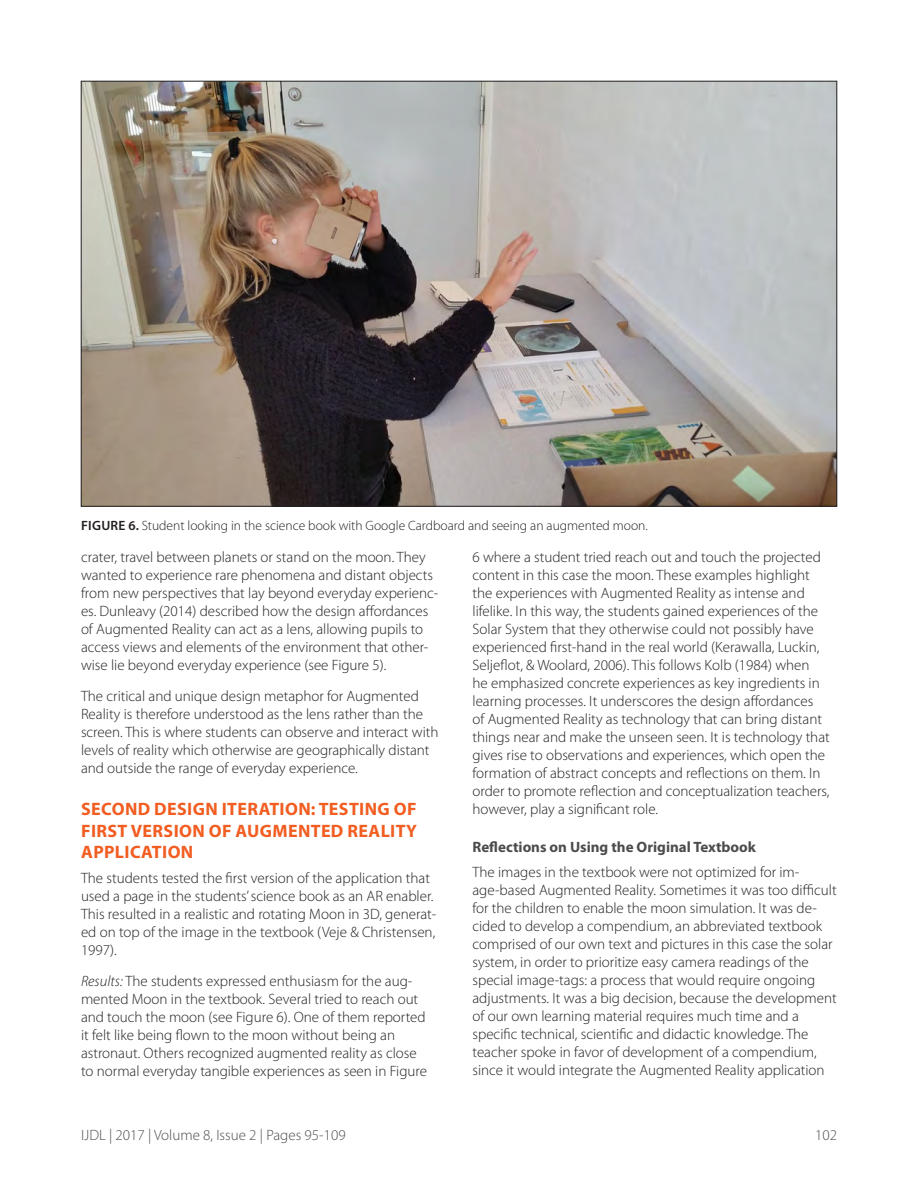
<style>
.page{position:relative;width:918px;height:1188px;background:#fff}
.page>*{position:absolute;margin:0;border:0;box-sizing:border-box;transform-origin:0 0}
.t1{font:700 18px/21.6px "Myriad Pro";letter-spacing:.02em;color:#f25d21;text-align:justify}
.Running_Text{font:300 15px/18px "Myriad Pro";color:#231f20}
.t2{font:300 15px "Myriad Pro";color:#4b4c4d}
.t3{font:700 15px "Myriad Pro";color:#4b4c4d}
.t4{font:300 13.5px "Myriad Pro";color:#231f20}
.s1{font-weight:600}
.s2{font-style:italic}
</style>
<div class="page">
<img style="left:83px;top:83px;width:752px;height:421px">
<p class="t4" style="left:81px;top:518px;width:568px"><span class="s1">FIGURE 6.</span> Student looking in the science book with Google Cardboard and seeing an augmented moon.</p>
<p class="Running_Text" style="left:81px;top:548px;width:359px">crater, travel between planets or stand on the moon. They wanted to experience rare phenomena and distant objects from new perspectives that lay beyond everyday experienc&shy;es. Dunleavy (2014) described how the design affordances of Augmented Reality can act as a lens, allowing pupils to access views and elements of the environment that other&shy;wise lie beyond everyday experience (see Figure 5).</p>
<p class="Running_Text" style="left:81px;top:687px;width:359px">The critical and unique design metaphor for Augmented Reality is therefore understood as the lens rather than the screen. This is where students can observe and interact with levels of reality which otherwise are geographically distant and outside the range of everyday experience.</p>
<p class="t1" style="left:81px;top:798px;width:337px">SECOND DESIGN ITERATION: TESTING OF FIRST VERSION OF AUGMENTED REALITY APPLICATION</p>
<p class="Running_Text" style="left:81px;top:869px;width:357px">The students tested the first version of the application that used a page in the students’ science book as an AR enabler.<br>This resulted in a realistic and rotating Moon in 3D, generat&shy;ed on top of the image in the textbook (Veje &amp; Christensen, 1997).</p>
<p class="Running_Text" style="left:81px;top:973px;width:347px"><span class="s2">Results:</span> The students expressed enthusiasm for the aug&shy;mented Moon in the textbook. Several tried to reach out and touch the moon (see Figure 6). One of them reported it felt like being flown to the moon without being an astronaut. Others recognized augmented reality as close to normal everyday tangible experiences as seen in Figure</p>
<p class="Running_Text" style="left:472px;top:548px;width:359px">6 where a student tried reach out and touch the projected content in this case the moon. These examples highlight the experiences with Augmented Reality as intense and lifelike. In this way, the students gained experiences of the Solar System that they otherwise could not possibly have experienced first-hand in the real world (Kerawalla, Luckin, Seljeflot, &amp; Woolard, 2006). This follows Kolb (1984) when<br>he emphasized concrete experiences as key ingredients in learning processes. It underscores the design affordances<br>of Augmented Reality as technology that can bring distant things near and make the unseen seen. It is technology that gives rise to observations and experiences, which open the formation of abstract concepts and reflections on them. In order to promote reflection and conceptualization teachers, however, play a significant role.</p>
<p class="t3" style="left:472px;top:838px;width:285px">Reflections on Using the Original Textbook</p>
<p class="Running_Text" style="left:472px;top:863px;width:366px">The images in the textbook were not optimized for im&shy;age-based Augmented Reality. Sometimes it was too difficult for the children to enable the moon simulation. It was de&shy;cided to develop a compendium, an abbreviated textbook comprised of our own text and pictures in this case the solar system, in order to prioritize easy camera readings of the special image-tags: a process that would require ongoing adjustments. It was a big decision, because the development of our own learning material requires much time and a specific technical, scientific and didactic knowledge. The teacher spoke in favor of development of a compendium, since it would integrate the Augmented Reality application</p>
<p class="t2" style="left:81px;top:1126px;width:266px">IJDL | 2017 | Volume 8, Issue 2 | Pages 95-109</p>
<p class="t2" style="left:815px;top:1126px;width:23px">102</p>
</div>
